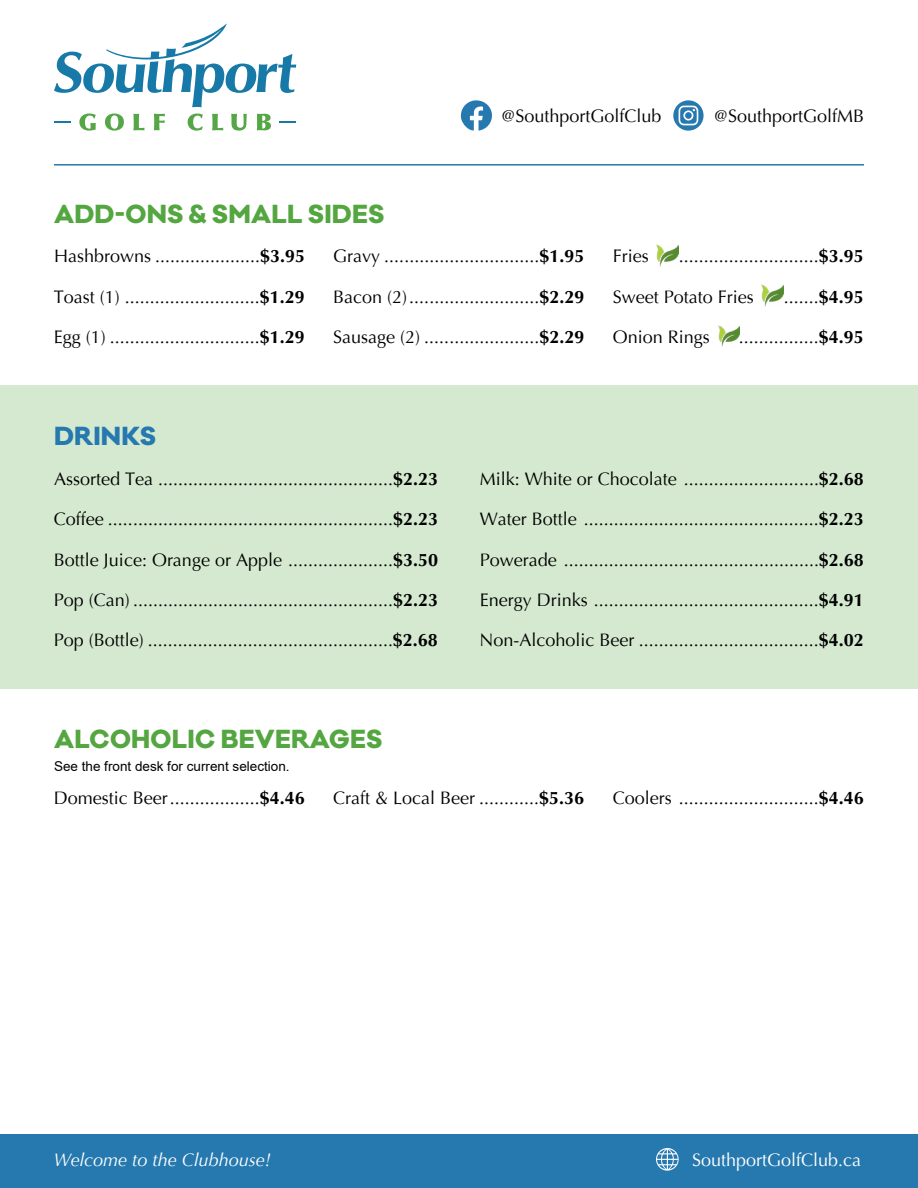
<style>
.page{position:relative;width:918px;height:1188px;background:#fff}
.page>*{position:absolute;margin:0;border:0;box-sizing:border-box;transform-origin:0 0}
.t1{font:800 24px "Galano Classic";letter-spacing:.01em;color:#54a640}
.t2{font:800 24px "Galano Classic";letter-spacing:.01em;color:#2679af}
.t3{font:18px "Optima";color:#000}
.t4{font:italic 18px "Optima";color:#fff}
.t5{font:18px "Optima";color:#fff}
.t6{font:13.5px "Arial";color:#000}
.s1{font-weight:700}
</style>
<div class="page">
<div style="left:0;top:386px;width:918px;height:303px;background:#d4e9cf"></div>
<svg style="left:54px;top:23px;width:242px;height:84px"></svg>
<svg style="left:79px;top:114px;width:17px;height:17px"></svg>
<svg style="left:105px;top:114px;width:19px;height:17px"></svg>
<svg style="left:133px;top:114px;width:12px;height:16px"></svg>
<svg style="left:154px;top:114px;width:11px;height:16px"></svg>
<svg style="left:188px;top:114px;width:15px;height:17px"></svg>
<svg style="left:212px;top:114px;width:11px;height:16px"></svg>
<svg style="left:231px;top:114px;width:16px;height:17px"></svg>
<svg style="left:257px;top:114px;width:14px;height:16px"></svg>
<svg style="left:54px;top:121px;width:17px;height:1px"></svg>
<svg style="left:279px;top:121px;width:17px;height:1px"></svg>
<div style="left:0;top:1134px;width:918px;height:54px;background:#2679af"></div>
<hr style="left:54px;top:164px;width:810px;height:2px;background:#2679af">
<svg style="left:656px;top:1148px;width:23px;height:23px"></svg>
<svg style="left:460px;top:100px;width:32px;height:31px"></svg>
<svg style="left:673px;top:100px;width:31px;height:31px"></svg>
<div style="left:685px;top:112px;width:7px;height:7px;background:#2679af;border-radius:50%"></div>
<img style="left:657px;top:245px;width:22px;height:21px">
<img style="left:762px;top:285px;width:21px;height:22px">
<img style="left:718px;top:325px;width:22px;height:22px">
<p class="t3" style="left:501px;top:105px;width:162px">@SouthportGolfClub</p>
<p class="t3" style="left:714px;top:105px;width:152px">@SouthportGolfMB</p>
<h1 class="t1" style="left:54px;top:198px;width:332px">ADD-ONS &amp; SMALL SIDES</h1>
<p class="t3" style="left:54px;top:245px;width:253px">Hashbrowns .....................<span class="s1">$3.95</span></p>
<p class="t3" style="left:333px;top:245px;width:253px">Gravy ...............................<span class="s1">$1.95</span></p>
<p class="t3" style="left:333px;top:285px;width:253px">Bacon (2)..........................<span class="s1">$2.29</span></p>
<p class="t3" style="left:333px;top:325px;width:253px">Sausage (2) .......................<span class="s1">$2.29</span></p>
<p class="t3" style="left:54px;top:285px;width:253px">Toast (1) ...........................<span class="s1">$1.29</span></p>
<p class="t3" style="left:54px;top:325px;width:253px">Egg (1) ..............................<span class="s1">$1.29</span></p>
<p class="t3" style="left:613px;top:245px;width:38px">Fries</p>
<p class="t3" style="left:679px;top:245px;width:187px">............................<span class="s1">$3.95</span></p>
<p class="t3" style="left:613px;top:285px;width:143px">Sweet Potato Fries</p>
<p class="t3" style="left:784px;top:285px;width:82px">.......<span class="s1">$4.95</span></p>
<p class="t3" style="left:613px;top:325px;width:99px">Onion Rings</p>
<p class="t3" style="left:739px;top:325px;width:127px">................<span class="s1">$4.95</span></p>
<h1 class="t2" style="left:54px;top:420px;width:103px">DRINKS</h1>
<p class="t3" style="left:54px;top:468px;width:386px">Assorted Tea ...............................................<span class="s1">$2.23</span></p>
<p class="t3" style="left:480px;top:468px;width:386px">Milk: White or Chocolate ...........................<span class="s1">$2.68</span></p>
<p class="t3" style="left:54px;top:508px;width:386px">Coffee .........................................................<span class="s1">$2.23</span></p>
<p class="t3" style="left:480px;top:508px;width:386px">Water Bottle ...............................................<span class="s1">$2.23</span></p>
<p class="t3" style="left:54px;top:548px;width:386px">Bottle Juice: Orange or Apple .....................<span class="s1">$3.50</span></p>
<p class="t3" style="left:480px;top:548px;width:386px">Powerade ...................................................<span class="s1">$2.68</span></p>
<p class="t3" style="left:54px;top:588px;width:386px">Pop (Can) ....................................................<span class="s1">$2.23</span></p>
<p class="t3" style="left:480px;top:588px;width:386px">Energy Drinks .............................................<span class="s1">$4.91</span></p>
<p class="t3" style="left:54px;top:629px;width:386px">Pop (Bottle) .................................................<span class="s1">$2.68</span></p>
<p class="t3" style="left:480px;top:629px;width:386px">Non-Alcoholic Beer ....................................<span class="s1">$4.02</span></p>
<h1 class="t1" style="left:54px;top:723px;width:330px">ALCOHOLIC BEVERAGES</h1>
<p class="t6" style="left:54px;top:757px;width:237px">See the front desk for current selection.</p>
<p class="t3" style="left:54px;top:787px;width:253px">Domestic Beer..................<span class="s1">$4.46</span></p>
<p class="t3" style="left:333px;top:787px;width:253px">Craft &amp; Local Beer ............<span class="s1">$5.36</span></p>
<p class="t3" style="left:613px;top:787px;width:253px">Coolers ............................<span class="s1">$4.46</span></p>
<p class="t4" style="left:54px;top:1149px;width:218px">Welcome to the Clubhouse!</p>
<p class="t5" style="left:692px;top:1149px;width:171px">SouthportGolfClub.ca</p>
</div>
